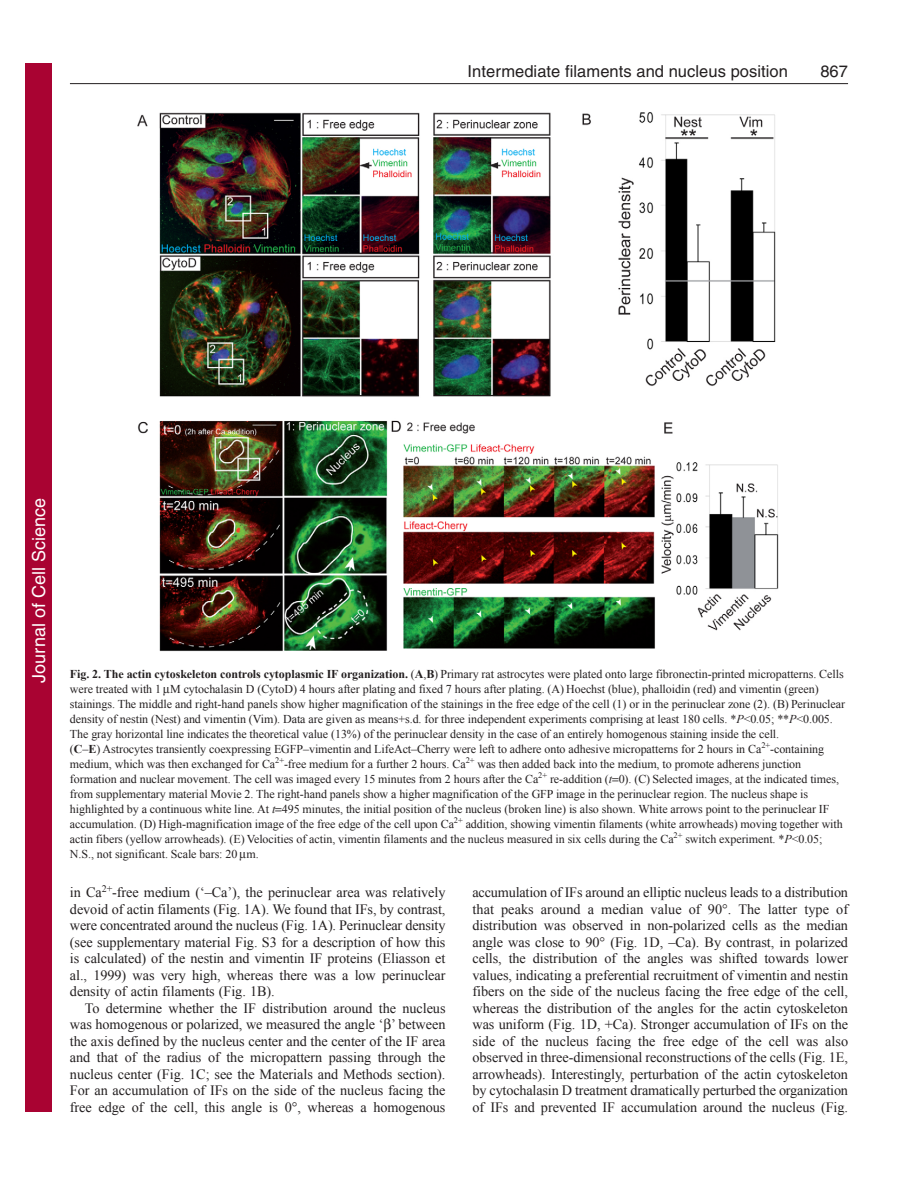
<style>
.page{position:relative;width:918px;height:1188px;background:#fff}
.page>*{position:absolute;margin:0;border:0;box-sizing:border-box;transform-origin:0 0}
.t1{font:18px "Helvetica";color:#fff}
.t2{font:16.5px "Helvetica";letter-spacing:.005em;color:#231f20}
.t3{font:14.25px/16.5px "Times New Roman";letter-spacing:-.005em;color:#231f20;text-align:justify}
.t4{font:12px/15px "Times New Roman";letter-spacing:-.005em;color:#231f20}
.s1{font-weight:700}
.s2{font-style:italic}
</style>
<div class="page">
<hr style="left:70px;top:83px;width:778px;height:1px;background:#231f20">
<img style="left:137px;top:112px;width:642px;height:540px">
<div style="left:26px;top:64px;width:26px;height:1048px;background:#a90332"></div>
<h2 class="t2" style="left:468px;top:65px;width:322px">Intermediate filaments and nucleus position</h2>
<h2 class="t2" style="left:820px;top:65px;width:29px">867</h2>
<h1 class="t1" style="left:28px;top:683px;width:186px;rotate:-90deg">Journal of Cell Science</h1>
<p class="t4" style="left:70px;top:666px;width:777px"><span class="s1">Fig. 2. The actin cytoskeleton controls cytoplasmic IF organization.</span> (<span class="s1">A</span>,<span class="s1">B</span>) Primary rat astrocytes were plated onto large fibronectin-printed micropatterns. Cells were treated with 1 M cytochalasin D (CytoD) 4 hours after plating and fixed 7 hours after plating. (A) Hoechst (blue), phalloidin (red) and vimentin (green) stainings. The middle and right-hand panels show higher magnification of the stainings in the free edge of the cell (1) or in the perinuclear zone (2). (B) Perinuclear density of nestin (Nest) and vimentin (Vim). Data are given as means+s.d. for three independent experiments comprising at least 180 cells. *<span class="s2">P</span>&lt;0.05; **<span class="s2">P</span>&lt;0.005.<br>The gray horizontal line indicates the theoretical value (13%) of the perinuclear density in the case of an entirely homogenous staining inside the cell.<br>(<span class="s1">C</span>–<span class="s1">E</span>) Astrocytes transiently coexpressing EGFP–vimentin and LifeAct–Cherry were left to adhere onto adhesive micropatterns for 2 hours in Ca<sup>2+</sup>-containing medium, which was then exchanged for Ca<sup>2+</sup>-free medium for a further 2 hours. Ca<sup>2+</sup> was then added back into the medium, to promote adherens junction formation and nuclear movement. The cell was imaged every 15 minutes from 2 hours after the Ca<sup>2+</sup> re-addition (<span class="s2">t</span> 0). (C) Selected images, at the indicated times, from supplementary material Movie 2. The right-hand panels show a higher magnification of the GFP image in the perinuclear region. The nucleus shape is highlighted by a continuous white line. At <span class="s2">t</span> 495 minutes, the initial position of the nucleus (broken line) is also shown. White arrows point to the perinuclear IF accumulation. (D) High-magnification image of the free edge of the cell upon Ca<sup>2+</sup> addition, showing vimentin filaments (white arrowheads) moving together with actin fibers (yellow arrowheads). (E) Velocities of actin, vimentin filaments and the nucleus measured in six cells during the Ca<sup>2+</sup> switch experiment. *<span class="s2">P</span>&lt;0.05; N.S., not significant. Scale bars: 20 m.</p>
<p class="t3" style="left:70px;top:884px;width:377px">in Ca<sup>2+</sup>-free medium (‘–Ca’), the perinuclear area was relatively devoid of actin filaments (Fig. 1A). We found that IFs, by contrast, were concentrated around the nucleus (Fig. 1A). Perinuclear density (see supplementary material Fig. S3 for a description of how this is calculated) of the nestin and vimentin IF proteins (Eliasson et al., 1999) was very high, whereas there was a low perinuclear density of actin filaments (Fig. 1B).</p>
<p class="t3" style="left:70px;top:999px;width:377px;text-indent:15px">To determine whether the IF distribution around the nucleus was homogenous or polarized, we measured the angle ‘ ’ between the axis defined by the nucleus center and the center of the IF area and that of the radius of the micropattern passing through the nucleus center (Fig. 1C; see the Materials and Methods section).<br>For an accumulation of IFs on the side of the nucleus facing the free edge of the cell, this angle is 0°, whereas a homogenous</p>
<p class="t3" style="left:473px;top:884px;width:377px">accumulation of IFs around an elliptic nucleus leads to a distribution that peaks around a median value of 90°. The latter type of distribution was observed in non-polarized cells as the median angle was close to 90° (Fig. 1D, –Ca). By contrast, in polarized cells, the distribution of the angles was shifted towards lower values, indicating a preferential recruitment of vimentin and nestin fibers on the side of the nucleus facing the free edge of the cell, whereas the distribution of the angles for the actin cytoskeleton was uniform (Fig. 1D, +Ca). Stronger accumulation of IFs on the side of the nucleus facing the free edge of the cell was also observed in three-dimensional reconstructions of the cells (Fig. 1E, arrowheads). Interestingly, perturbation of the actin cytoskeleton by cytochalasin D treatment dramatically perturbed the organization of IFs and prevented IF accumulation around the nucleus (Fig.</p>
</div>
